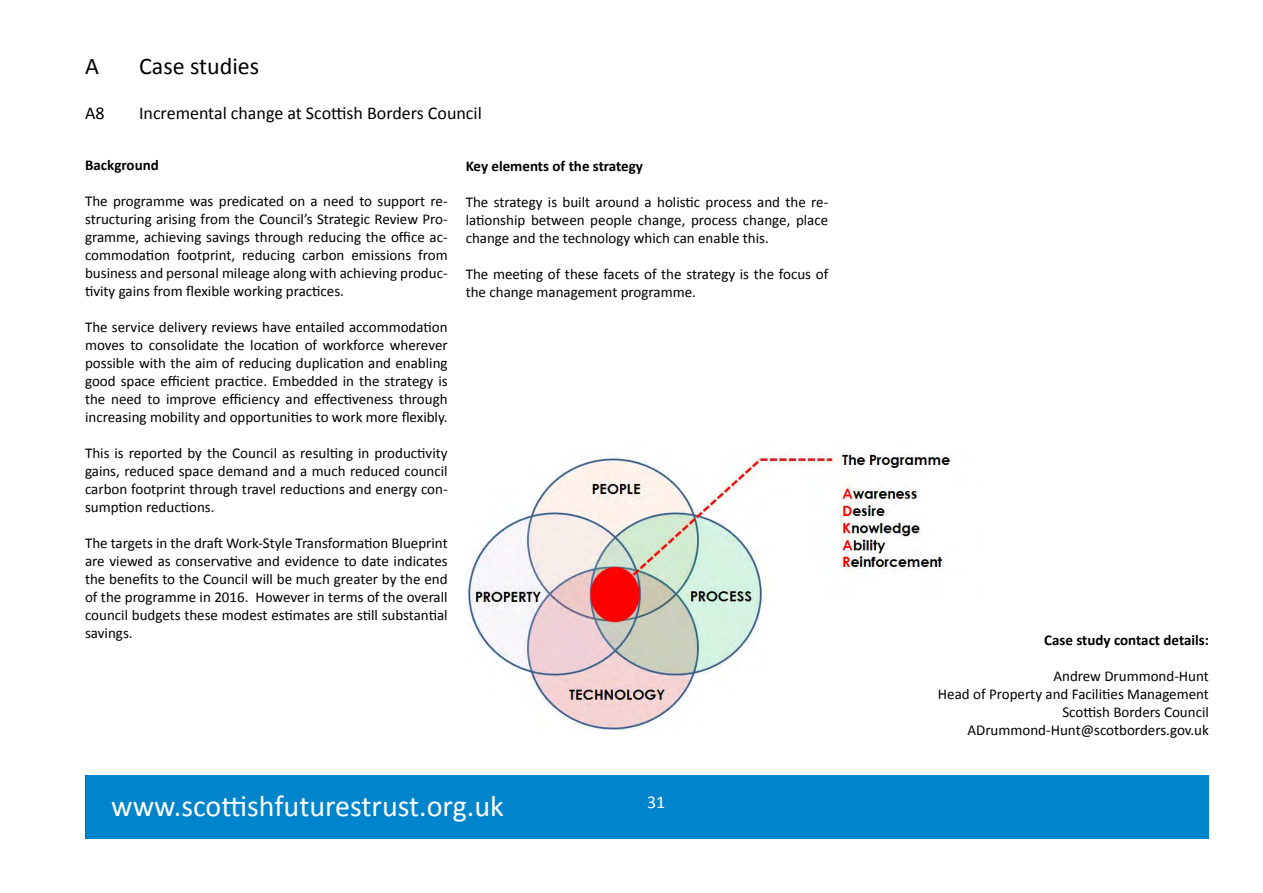
<style>
.page{position:relative;width:1263px;height:893px;background:#fff}
.page>*{position:absolute;margin:0;border:0;box-sizing:border-box;transform-origin:0 0}
.t1{font:30px "Calibri";color:#fff}
.t2{font:24px "Calibri";color:#000}
.t3{font:18px "Calibri";color:#000}
.t4{font:18px "Calibri";color:#fff}
.t5{font:15px/18px "Calibri";color:#000;text-align:justify}
.t6{font:700 15px "Calibri";color:#000}
</style>
<div class="page">
<img style="left:467px;top:452px;width:486px;height:277px">
<div style="left:86px;top:775px;width:1123px;height:64px;background:#0085cc"></div>
<p class="t2" style="left:85px;top:51px;width:15px">A</p>
<p class="t2" style="left:139px;top:51px;width:122px">Case studies</p>
<p class="t3" style="left:85px;top:102px;width:21px">A8</p>
<p class="t3" style="left:139px;top:102px;width:344px">Incremental change at Scottish Borders Council</p>
<p class="t6" style="left:85px;top:155px;width:75px">Background</p>
<p class="t5" style="left:85px;top:192px;width:364px">The programme was predicated on a need to support re&shy;structuring arising from the Council’s Strategic Review Pro&shy;gramme, achieving savings through reducing the office ac&shy;commodation footprint, reducing carbon emissions from business and personal mileage along with achieving produc&shy;tivity gains from flexible working practices.</p>
<p class="t5" style="left:85px;top:318px;width:364px">The service delivery reviews have entailed accommodation moves to consolidate the location of workforce wherever possible with the aim of reducing duplication and enabling good space efficient practice. Embedded in the strategy is the need to improve efficiency and effectiveness through increasing mobility and opportunities to work more flexibly.</p>
<p class="t5" style="left:85px;top:444px;width:364px">This is reported by the Council as resulting in productivity gains, reduced space demand and a much reduced council carbon footprint through travel reductions and energy con&shy;sumption reductions.</p>
<p class="t5" style="left:85px;top:534px;width:364px">The targets in the draft Work-Style Transformation Blueprint are viewed as conservative and evidence to date indicates the benefits to the Council will be much greater by the end of the programme in 2016. However in terms of the overall council budgets these modest estimates are still substantial savings.</p>
<p class="t6" style="left:466px;top:156px;width:179px">Key elements of the strategy</p>
<p class="t5" style="left:466px;top:193px;width:364px">The strategy is built around a holistic process and the re&shy;lationship between people change, process change, place change and the technology which can enable this.</p>
<p class="t5" style="left:466px;top:265px;width:364px">The meeting of these facets of the strategy is the focus of the change management programme.</p>
<p class="t1" style="left:111px;top:787px;width:394px">www.scottishfuturestrust.org.uk</p>
<p class="t4" style="left:647px;top:790px;width:20px">31</p>
<p class="t6" style="left:1044px;top:630px;width:166px">Case study contact details:</p>
<p class="t5" style="left:938px;top:667px;width:273px;text-align:right">Andrew Drummond-Hunt<br>Head of Property and Facilities Management<br>Scottish Borders Council<br>ADrummond-Hunt@scotborders.gov.uk</p>
</div>
